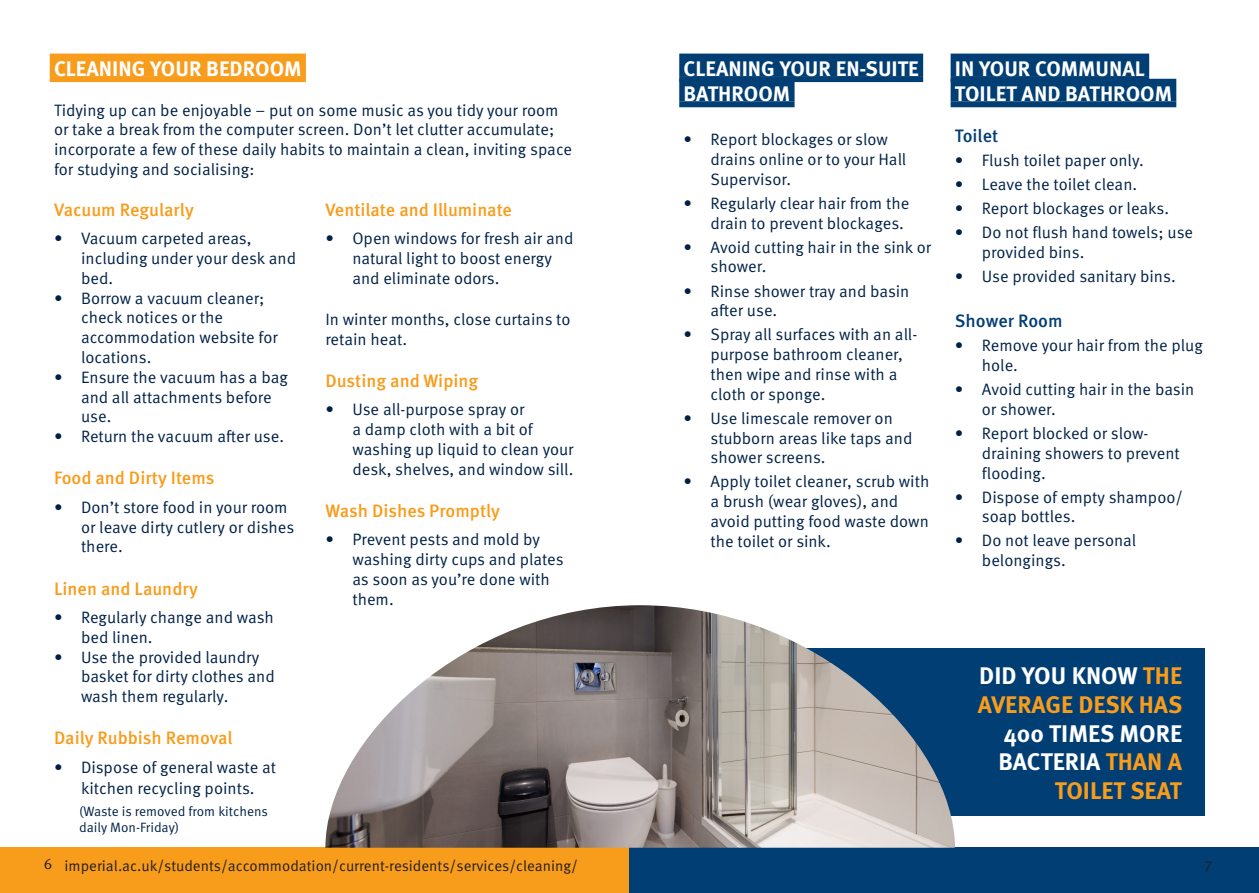
<style>
.page{position:relative;width:1259px;height:893px;background:#fff}
.page>*{position:absolute;margin:0;border:0;box-sizing:border-box;transform-origin:0 0}
.t1{font:700 24px/28.8px "Meta Pro";color:#f89c1c;text-align:right}
.t2{font:700 21px "Meta Pro";color:#fff}
.Reduced_Text{font:500 18px "Meta Pro";color:#f89c1c}
.Reduced_Text-2{font:500 18px "Meta Pro";color:#003e74}
.Reduced_Text-3{font:16.5px/19.8px "Meta Pro Norm";color:#002147}
.t3{font:15px "Meta Pro Norm";color:#231f20}
.t4{font:13.5px/16.2px "Meta Pro Norm";letter-spacing:-.005em;color:#002147}
.s1{color:#fff}
</style>
<div class="page">
<div style="left:784px;top:648px;width:421px;height:168px;background:#003e74"></div>
<div style="left:50px;top:54px;width:256px;height:22px;background:#f89c1c"></div>
<div style="left:50px;top:76px;width:256px;height:6px;background:#f89c1c"></div>
<div style="left:0;top:848px;width:629px;height:45px;background:#f89c1c"></div>
<div style="left:629px;top:848px;width:630px;height:45px;background:#003e74"></div>
<img style="left:325px;top:605px;width:630px;height:243px">
<div style="left:679px;top:54px;width:244px;height:22px;background:#003e74"></div>
<div style="left:679px;top:76px;width:244px;height:6px;background:#003e74"></div>
<div style="left:679px;top:79px;width:115px;height:22px;background:#003e74"></div>
<div style="left:679px;top:101px;width:115px;height:6px;background:#003e74"></div>
<div style="left:950px;top:54px;width:199px;height:22px;background:#003e74"></div>
<div style="left:950px;top:76px;width:199px;height:6px;background:#003e74"></div>
<div style="left:950px;top:79px;width:226px;height:22px;background:#003e74"></div>
<div style="left:950px;top:101px;width:226px;height:6px;background:#003e74"></div>
<p class="t2" style="left:54px;top:52px;width:249px">CLEANING YOUR BEDROOM</p>
<p class="Reduced_Text-3" style="left:54px;top:99px;width:519px">Tidying up can be enjoyable – put on some music as you tidy your room or take a break from the computer screen. Don’t let clutter accumulate; incorporate a few of these daily habits to maintain a clean, inviting space for studying and socialising:</p>
<p class="Reduced_Text" style="left:54px;top:196px;width:141px">Vacuum Regularly</p>
<p class="Reduced_Text-3" style="left:81px;top:228px;width:216px;text-indent:-27px">• Vacuum carpeted areas, including under your desk and bed.</p>
<p class="Reduced_Text-3" style="left:81px;top:287px;width:198px;text-indent:-27px">• Borrow a vacuum cleaner; check notices or the accommodation website for locations.</p>
<p class="Reduced_Text-3" style="left:81px;top:366px;width:208px;text-indent:-27px">• Ensure the vacuum has a bag and all attachments before use.</p>
<p class="Reduced_Text-3" style="left:54px;top:426px;width:232px">• Return the vacuum after use.</p>
<p class="Reduced_Text" style="left:54px;top:464px;width:162px">Food and Dirty Items</p>
<p class="Reduced_Text-3" style="left:81px;top:496px;width:215px;text-indent:-27px">• Don’t store food in your room or leave dirty cutlery or dishes there.</p>
<p class="Reduced_Text" style="left:54px;top:574px;width:145px">Linen and Laundry</p>
<p class="Reduced_Text-3" style="left:81px;top:606px;width:194px;text-indent:-27px">• Regularly change and wash bed linen.</p>
<p class="Reduced_Text-3" style="left:81px;top:646px;width:195px;text-indent:-27px">• Use the provided laundry basket for dirty clothes and wash them regularly.</p>
<p class="Reduced_Text" style="left:54px;top:724px;width:180px">Daily Rubbish Removal</p>
<p class="Reduced_Text-3" style="left:54px;top:755px;width:224px;line-height:21.6px;text-align:center">• Dispose of general waste at kitchen recycling points.</p>
<p class="Reduced_Text" style="left:325px;top:196px;width:188px">Ventilate and Illuminate</p>
<p class="Reduced_Text-3" style="left:352px;top:228px;width:222px;text-indent:-27px">• Open windows for fresh air and natural light to boost energy and eliminate odors.</p>
<p class="Reduced_Text-3" style="left:325px;top:308px;width:247px">In winter months, close curtains to retain heat.</p>
<p class="Reduced_Text" style="left:325px;top:367px;width:154px">Dusting and Wiping</p>
<p class="Reduced_Text-3" style="left:352px;top:399px;width:223px;text-indent:-27px">• Use all-purpose spray or<br>a damp cloth with a bit of washing up liquid to clean your desk, shelves, and window sill.</p>
<p class="Reduced_Text" style="left:325px;top:497px;width:176px">Wash Dishes Promptly</p>
<p class="Reduced_Text-3" style="left:352px;top:528px;width:213px;text-indent:-27px">• Prevent pests and mold by washing dirty cups and plates as soon as you’re done with them.</p>
<p class="t2" style="left:683px;top:52px;width:237px">CLEANING YOUR EN-SUITE</p>
<p class="t2" style="left:683px;top:78px;width:108px">BATHROOM</p>
<p class="Reduced_Text-3" style="left:710px;top:128px;width:197px;text-indent:-27px">• Report blockages or slow drains online or to your Hall<br>Supervisor.</p>
<p class="Reduced_Text-3" style="left:710px;top:192px;width:200px;text-indent:-27px">• Regularly clear hair from the drain to prevent blockages.</p>
<p class="Reduced_Text-3" style="left:710px;top:236px;width:222px;text-indent:-27px">• Avoid cutting hair in the sink or shower.</p>
<p class="Reduced_Text-3" style="left:710px;top:280px;width:200px;text-indent:-27px">• Rinse shower tray and basin after use.</p>
<p class="Reduced_Text-3" style="left:710px;top:324px;width:208px;text-indent:-27px">• Spray all surfaces with an all&shy;purpose bathroom cleaner, then wipe and rinse with a cloth or sponge.</p>
<p class="Reduced_Text-3" style="left:710px;top:407px;width:203px;text-indent:-27px">• Use limescale remover on stubborn areas like taps and shower screens.</p>
<p class="Reduced_Text-3" style="left:710px;top:471px;width:220px;text-indent:-27px">• Apply toilet cleaner, scrub with a brush (wear gloves), and avoid putting food waste down the toilet or sink.</p>
<p class="t2" style="left:955px;top:52px;width:192px">IN YOUR COMMUNAL</p>
<p class="t2" style="left:955px;top:78px;width:219px">TOILET AND BATHROOM</p>
<p class="Reduced_Text-2" style="left:955px;top:122px;width:45px">Toilet</p>
<p class="Reduced_Text-3" style="left:955px;top:149px;width:190px">• Flush toilet paper only.</p>
<p class="Reduced_Text-3" style="left:955px;top:174px;width:184px">• Leave the toilet clean.</p>
<p class="Reduced_Text-3" style="left:955px;top:198px;width:216px">• Report blockages or leaks.</p>
<p class="Reduced_Text-3" style="left:982px;top:222px;width:213px;text-indent:-27px">• Do not flush hand towels; use provided bins.</p>
<p class="Reduced_Text-3" style="left:955px;top:265px;width:222px">• Use provided sanitary bins.</p>
<p class="Reduced_Text-2" style="left:955px;top:307px;width:109px">Shower Room</p>
<p class="Reduced_Text-3" style="left:982px;top:335px;width:222px;text-indent:-27px">• Remove your hair from the plug hole.</p>
<p class="Reduced_Text-3" style="left:982px;top:378px;width:214px;text-indent:-27px">• Avoid cutting hair in the basin or shower.</p>
<p class="Reduced_Text-3" style="left:982px;top:422px;width:199px;text-indent:-27px">• Report blocked or slow&shy;draining showers to prevent flooding.</p>
<p class="Reduced_Text-3" style="left:982px;top:486px;width:203px;text-indent:-27px">• Dispose of empty shampoo/ soap bottles.</p>
<p class="Reduced_Text-3" style="left:982px;top:530px;width:156px;text-indent:-27px">• Do not leave personal belongings.</p>
<p class="t1" style="left:978px;top:660px;width:206px"><span class="s1">DID YOU KNOW</span> THE<br>AVERAGE DESK HAS<br><span class="s1">400 TIMES MORE<br>BACTERIA</span> THAN A<br>TOILET SEAT</p>
<p class="t4" style="left:79px;top:802px;width:190px">(Waste is removed from kitchens daily Mon-Friday)</p>
<p class="t3" style="left:44px;top:855px;width:535px">6 imperial.ac.uk/students/accommodation/current-residents/services/cleaning/</p>
<p class="t3" style="left:1205px;top:853px;width:9px">7</p>
</div>
